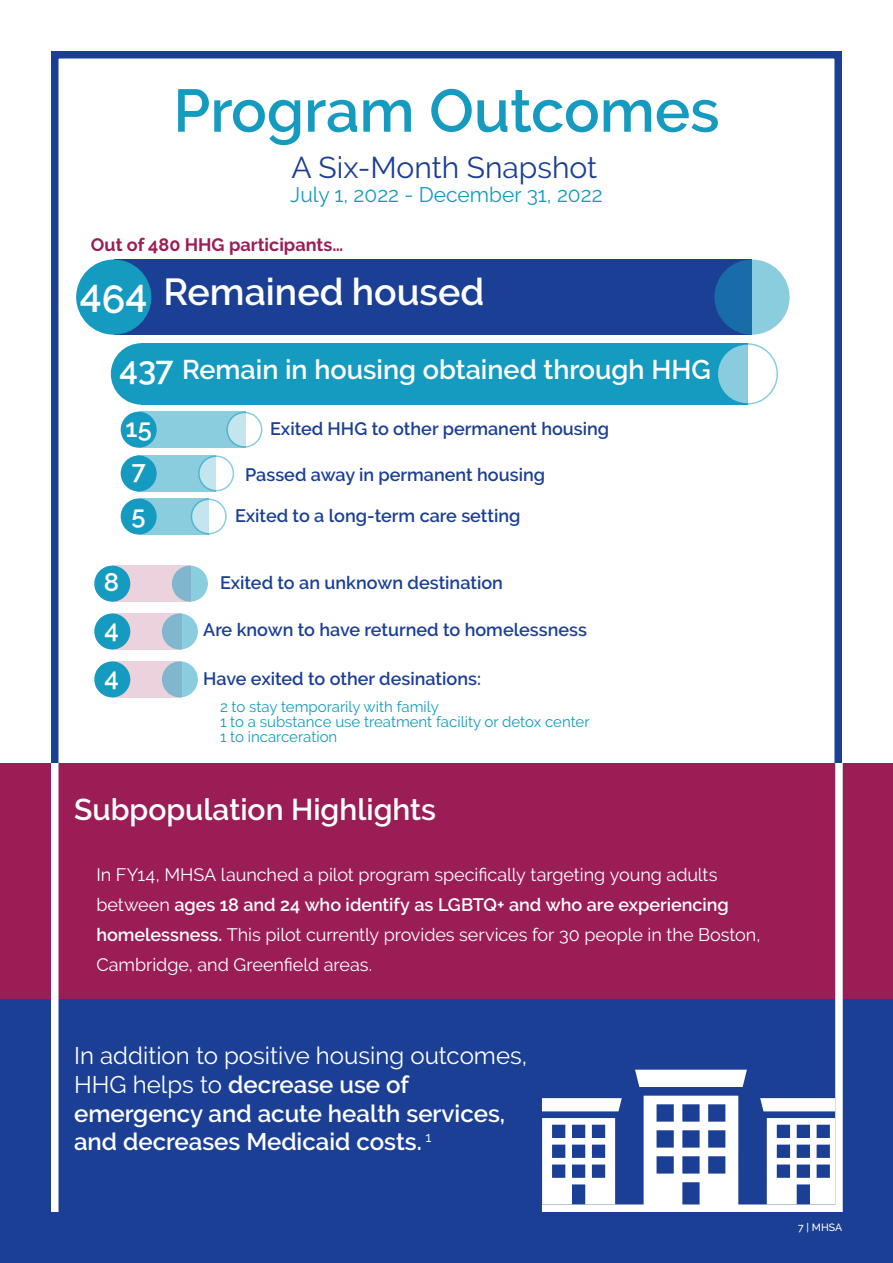
<style>
.page{position:relative;width:893px;height:1263px;background:#fff}
.page>*{position:absolute;margin:0;border:0;box-sizing:border-box;transform-origin:0 0}
.t1{font:600 60px "Raleway";color:#159bc0}
.t2{font:600 37.5px "Raleway";color:#fff}
.t3{font:600 33px "Raleway";color:#fff}
.t4{font:600 30px "Raleway";color:#fff}
.t5{font:30px "Raleway";color:#1b3f94}
.t6{font:600 27px "Raleway";color:#fff}
.t7{font:600 25.5px "Raleway";color:#fff}
.t8{font:600 24px/28.8px "Raleway";color:#fff}
.t9{font:21px "Raleway";color:#159bc0}
.t10{font:18px/30px "Raleway";letter-spacing:-.005em;color:#fff}
.t11{font:600 18px "Raleway";color:#1b3f94}
.t12{font:700 18px "Raleway";color:#9b1d56}
.t13{font:15px "Raleway";color:#159bc0}
.Footer_Page_Numbers{font:500 10.5px "Raleway";color:#fff}
.s1{font-size:39px}
.s2{font-weight:600}
.s3{font-weight:400}
</style>
<div class="page">
<div style="left:51px;top:51px;width:791px;height:1161px;border:8px solid #1b3f94"></div>
<div style="left:0;top:998px;width:893px;height:265px;background:#1b3f94"></div>
<div style="left:0;top:763px;width:893px;height:235px;background:#9b1d56"></div>
<div style="left:835px;top:763px;width:8px;height:449px;background:#fff"></div>
<div style="left:542px;top:1204px;width:300px;height:8px;background:#fff"></div>
<svg style="left:542px;top:1098px;width:80px;height:13px"></svg>
<svg style="left:542px;top:1118px;width:73px;height:86px"></svg>
<div style="left:635px;top:1070px;width:112px;height:17px;background:#fff"></div>
<svg style="left:644px;top:1096px;width:94px;height:109px"></svg>
<svg style="left:760px;top:1098px;width:75px;height:13px"></svg>
<svg style="left:767px;top:1118px;width:68px;height:86px"></svg>
<div style="left:115px;top:259px;width:637px;height:75px;background:#1b3f94"></div>
<div style="left:77px;top:260px;width:74px;height:74px;background:#159bc0;border-radius:50%"></div>
<div style="left:76px;top:259px;width:75px;height:76px;border:2px solid #159bc0;border-radius:50%"></div>
<svg style="left:715px;top:260px;width:74px;height:74px;background:#519cc4"></svg>
<div style="left:714px;top:259px;width:76px;height:76px;border:2px solid #159bc0;border-radius:50%"></div>
<div style="left:139px;top:412px;width:107px;height:36px;background:#8acddf"></div>
<div style="left:121px;top:412px;width:35px;height:35px;background:#159bc0;border-radius:50%"></div>
<div style="left:121px;top:412px;width:36px;height:36px;border:2px solid #159bc0;border-radius:50%"></div>
<svg style="left:227px;top:412px;width:35px;height:35px"></svg>
<div style="left:226px;top:412px;width:36px;height:36px;border:2px solid #159bc0;border-radius:50%"></div>
<div style="left:142px;top:343px;width:606px;height:62px;background:#159bc0"></div>
<div style="left:112px;top:344px;width:60px;height:60px;background:#159bc0;border-radius:50%"></div>
<div style="left:111px;top:343px;width:61px;height:62px;border:2px solid #159bc0;border-radius:50%"></div>
<svg style="left:717px;top:344px;width:60px;height:60px;fill:#89ccdf"></svg>
<div style="left:716px;top:343px;width:62px;height:62px;border:2px solid #159bc0;border-radius:50%"></div>
<div style="left:138px;top:455px;width:78px;height:36px;background:#8acddf"></div>
<div style="left:121px;top:455px;width:36px;height:36px;background:#159bc0;border-radius:50%"></div>
<svg style="left:199px;top:456px;width:34px;height:35px"></svg>
<div style="left:198px;top:455px;width:36px;height:36px;border:2px solid #159bc0;border-radius:50%"></div>
<div style="left:139px;top:498px;width:70px;height:36px;background:#8acddf"></div>
<div style="left:121px;top:499px;width:35px;height:35px;background:#159bc0;border-radius:50%"></div>
<div style="left:121px;top:498px;width:36px;height:36px;border:2px solid #159bc0;border-radius:50%"></div>
<svg style="left:191px;top:499px;width:35px;height:35px"></svg>
<div style="left:191px;top:498px;width:36px;height:36px;border:2px solid #159bc0;border-radius:50%"></div>
<div style="left:112px;top:566px;width:79px;height:36px;background:#ebd2dd"></div>
<div style="left:95px;top:566px;width:35px;height:35px;background:#159bc0;border-radius:50%"></div>
<div style="left:94px;top:566px;width:36px;height:36px;border:2px solid #159bc0;border-radius:50%"></div>
<svg style="left:173px;top:566px;width:34px;height:35px"></svg>
<div style="left:172px;top:566px;width:36px;height:36px;border:2px solid #159bc0;border-radius:50%"></div>
<div style="left:112px;top:661px;width:70px;height:36px;background:#ebd2dd"></div>
<div style="left:95px;top:662px;width:35px;height:35px;background:#159bc0;border-radius:50%"></div>
<div style="left:94px;top:661px;width:36px;height:36px;border:2px solid #159bc0;border-radius:50%"></div>
<svg style="left:163px;top:662px;width:34px;height:35px"></svg>
<div style="left:162px;top:661px;width:36px;height:36px;border:2px solid #159bc0;border-radius:50%"></div>
<div style="left:51px;top:763px;width:7px;height:449px;background:#fff"></div>
<div style="left:112px;top:613px;width:70px;height:36px;background:#ebd2dd"></div>
<div style="left:95px;top:614px;width:35px;height:35px;background:#159bc0;border-radius:50%"></div>
<div style="left:94px;top:613px;width:36px;height:36px;border:2px solid #159bc0;border-radius:50%"></div>
<svg style="left:163px;top:614px;width:34px;height:35px"></svg>
<div style="left:162px;top:613px;width:36px;height:36px;border:2px solid #159bc0;border-radius:50%"></div>
<p class="t1" style="left:173px;top:76px;width:548px">Program Outcomes</p>
<p class="t5" style="left:292px;top:150px;width:307px">A Six-Month Snapshot</p>
<p class="t9" style="left:290px;top:182px;width:314px">July 1, 2022 - December 31, 2022</p>
<p class="t12" style="left:91px;top:235px;width:254px">Out of 480 HHG participants…</p>
<p class="t2" style="left:80px;top:271px;width:406px"><span class="s1">464</span> Remained housed</p>
<p class="t3" style="left:119px;top:349px;width:56px">437</p>
<p class="t6" style="left:182px;top:354px;width:530px">Remain in housing obtained through HHG</p>
<p class="t7" style="left:126px;top:413px;width:28px">15</p>
<p class="t11" style="left:270px;top:419px;width:341px">Exited HHG to other permanent housing</p>
<p class="t7" style="left:132px;top:456px;width:15px">7</p>
<p class="t7" style="left:132px;top:500px;width:16px">5</p>
<p class="t11" style="left:245px;top:464px;width:301px">Passed away in permanent housing</p>
<p class="t11" style="left:235px;top:505px;width:287px">Exited to a long-term care setting</p>
<p class="t7" style="left:104px;top:567px;width:17px">8</p>
<p class="t11" style="left:220px;top:572px;width:284px">Exited to an unknown destination</p>
<p class="t7" style="left:104px;top:614px;width:16px">4</p>
<p class="t11" style="left:203px;top:619px;width:385px">Are known to have returned to homelessness</p>
<p class="t7" style="left:104px;top:662px;width:16px">4</p>
<p class="t11" style="left:203px;top:668px;width:279px">Have exited to other desinations:</p>
<p class="t13" style="left:220px;top:697px;width:220px">2 to stay temporarily with family</p>
<p class="t13" style="left:220px;top:712px;width:371px">1 to a substance use treatment facility or detox center</p>
<p class="t13" style="left:220px;top:727px;width:119px">1 to incarceration</p>
<p class="t4" style="left:74px;top:792px;width:364px">Subpopulation Highlights</p>
<p class="t10" style="left:96px;top:860px;width:665px">In FY14, MHSA launched a pilot program specifically targeting young adults between <span class="s2">ages 18 and 24 who identify as LGBTQ+ and who are experiencing homelessness.</span> This pilot currently provides services for 30 people in the Boston, Cambridge, and Greenfield areas.</p>
<p class="t8" style="left:74px;top:1041px;width:455px"><span class="s3">In addition to positive housing outcomes, HHG helps to</span> decrease use of emergency and acute health services, and decreases Medicaid costs. <sup>1</sup></p>
<p class="Footer_Page_Numbers" style="left:798px;top:1221px;width:46px">7 | MHSA</p>
</div>
